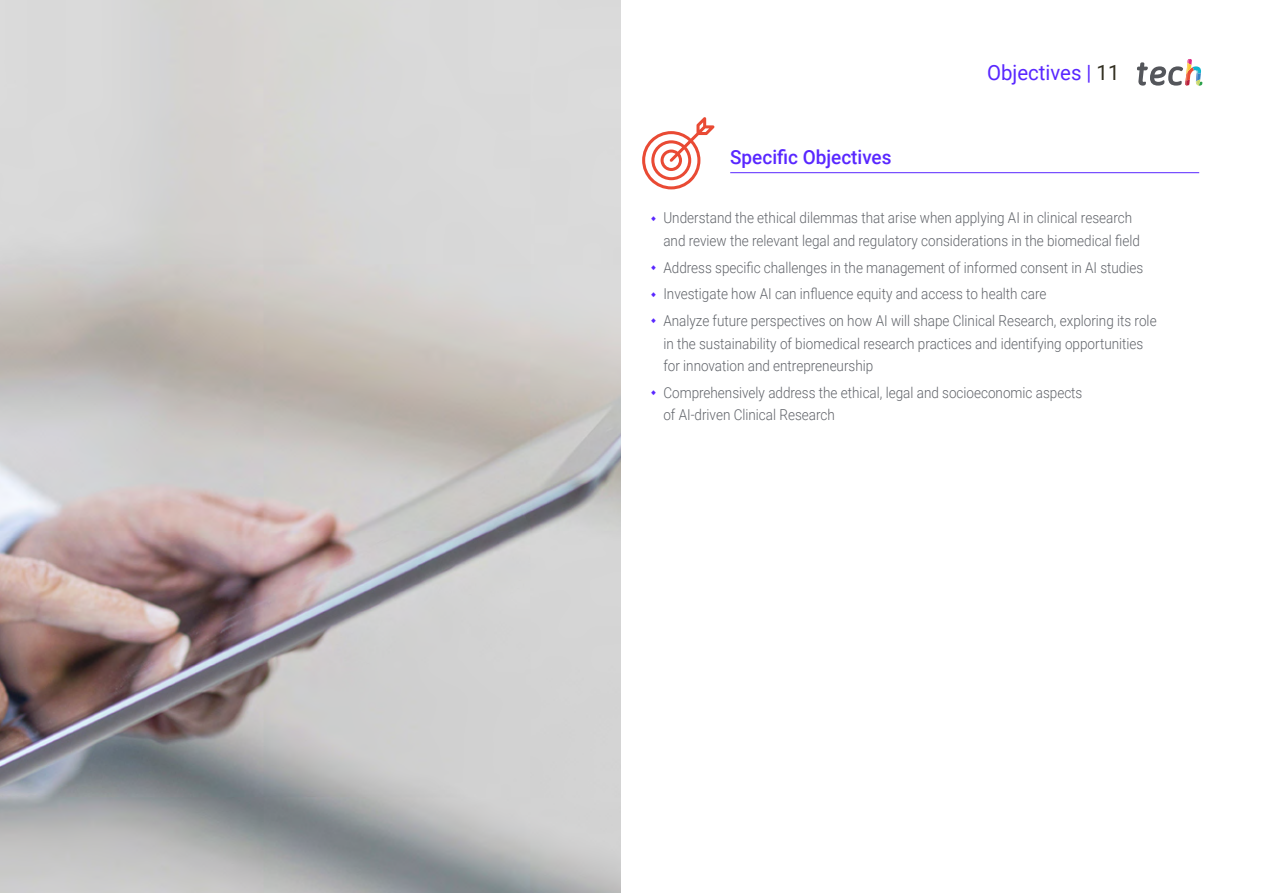
<style>
.page{position:relative;width:1263px;height:893px;background:#fff}
.page>*{position:absolute;margin:0;border:0;box-sizing:border-box;transform-origin:0 0}
.t1{font:21px "Roboto";color:#5927ff}
.t2{font:500 19.5px "Roboto";color:#5927ff}
.t3{font:300 15px/22.5px "Roboto";color:#61646a;scale:.9 1}
.s1{color:#312e20}
</style>
<div class="page">
<hr style="left:730px;top:172px;width:469px;height:1px;background:#5927ff">
<svg style="left:642px;top:117px;width:72px;height:72px"></svg>
<img style="left:0;top:0;width:621px;height:893px">
<svg style="left:1137px;top:59px;width:65px;height:27px"></svg>
<h2 class="t2" style="left:730px;top:144px;width:163px">Specific Objectives</h2>
<h1 class="t1" style="left:987px;top:57px;width:134px">Objectives | <span class="s1">11</span></h1>
<p class="t3" style="left:663px;top:206px;width:531px">Understand the ethical dilemmas that arise when applying AI in clinical research and review the relevant legal and regulatory considerations in the biomedical field</p>
<p class="t3" style="left:663px;top:253px;width:550px;line-height:26.7px">Address specific challenges in the management of informed consent in AI studies<br>Investigate how AI can influence equity and access to health care<br>Analyze future perspectives on how AI will shape Clinical Research, exploring its role</p>
<p class="t3" style="left:663px;top:331px;width:535px">in the sustainability of biomedical research practices and identifying opportunities for innovation and entrepreneurship</p>
<p class="t3" style="left:663px;top:381px;width:467px">Comprehensively address the ethical, legal and socioeconomic aspects of AI-driven Clinical Research</p>
</div>
